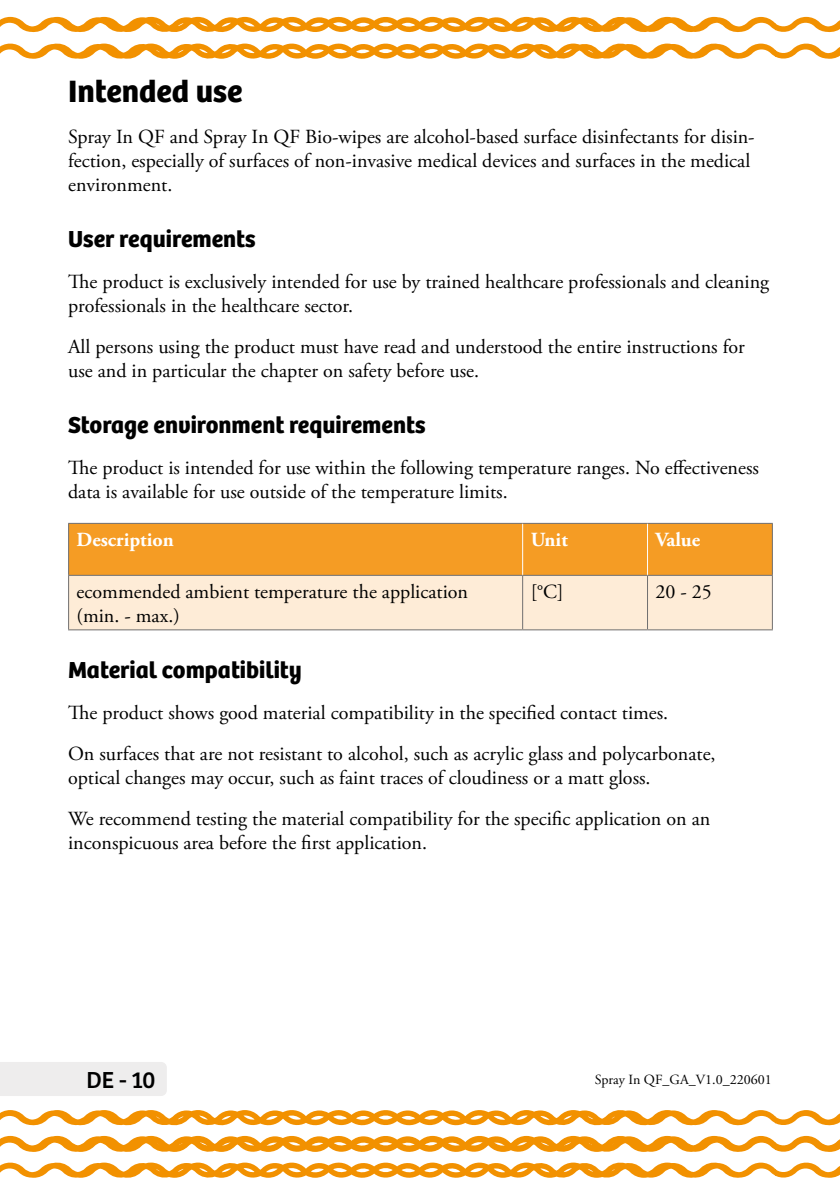
<style>
.page{position:relative;width:840px;height:1191px;background:#fff}
.page>*{position:absolute;margin:0;border:0;box-sizing:border-box;transform-origin:0 0}
.t1{font:700 32px "Bree";color:#000}
.t2{font:700 24px "Bree";color:#000}
.t3{font:24px "Bree";color:#000}
.t4{font:20px/24px "Adobe Garamond Pro";color:#000}
.t5{font:700 20px "Adobe Garamond Pro";color:#fff}
.t6{font:14px "Adobe Garamond Pro";color:#000}
</style>
<div class="page">
<svg style="left:0;top:16px;width:839px;height:17px"></svg>
<svg style="left:0;top:43px;width:839px;height:16px"></svg>
<svg style="left:0;top:1162px;width:839px;height:15px"></svg>
<svg style="left:0;top:1110px;width:839px;height:16px"></svg>
<svg style="left:0;top:1135px;width:839px;height:17px"></svg>
<div style="left:0;top:1062px;width:167px;height:34px;background:#eeeded"></div>
<svg style="left:69px;top:524px;width:702px;height:105px;background:#f9c47f"></svg>
<hr style="left:68px;top:523px;width:454px;height:1px;background:#706f6f">
<hr style="left:68px;top:524px;width:1px;height:51px;background:#706f6f">
<hr style="left:522px;top:523px;width:125px;height:1px;background:#706f6f">
<hr style="left:647px;top:523px;width:125px;height:1px;background:#706f6f">
<hr style="left:771px;top:524px;width:1px;height:51px;background:#706f6f">
<hr style="left:68px;top:575px;width:454px;height:1px;background:#706f6f">
<hr style="left:68px;top:576px;width:1px;height:53px;background:#706f6f">
<hr style="left:522px;top:575px;width:125px;height:1px;background:#706f6f">
<hr style="left:522px;top:576px;width:1px;height:53px;background:#706f6f">
<hr style="left:647px;top:575px;width:125px;height:1px;background:#706f6f">
<hr style="left:646px;top:576px;width:1px;height:53px;background:#706f6f">
<hr style="left:771px;top:576px;width:1px;height:53px;background:#706f6f">
<hr style="left:68px;top:629px;width:454px;height:1px;background:#706f6f">
<hr style="left:522px;top:629px;width:125px;height:1px;background:#706f6f">
<hr style="left:647px;top:629px;width:125px;height:1px;background:#706f6f">
<hr style="left:522px;top:524px;width:1px;height:51px;background:#fff">
<hr style="left:646px;top:524px;width:1px;height:51px;background:#fff">
<h1 class="t1" style="left:68px;top:66px;width:176px">Intended use</h1>
<p class="t4" style="left:68px;top:126px;width:687px">Spray In QF and Spray In QF Bio-wipes are alcohol-based surface disinfectants for disin&shy;fection, especially of surfaces of non-invasive medical devices and surfaces in the medical environment.</p>
<p class="t2" style="left:68px;top:220px;width:189px">User requirements</p>
<p class="t4" style="left:68px;top:270px;width:702px">The product is exclusively intended for use by trained healthcare professionals and cleaning professionals in the healthcare sector.</p>
<p class="t4" style="left:68px;top:335px;width:678px">All persons using the product must have read and understood the entire instructions for use and in particular the chapter on safety before use.</p>
<p class="t2" style="left:68px;top:406px;width:358px">Storage environment requirements</p>
<p class="t4" style="left:68px;top:456px;width:692px">The product is intended for use within the following temperature ranges. No effectiveness data is available for use outside of the temperature limits.</p>
<p class="t5" style="left:77px;top:528px;width:99px">Description</p>
<p class="t5" style="left:530px;top:528px;width:39px">Unit</p>
<p class="t5" style="left:655px;top:528px;width:46px">Value</p>
<p class="t4" style="left:77px;top:580px;width:393px">ecommended ambient temperature the application (min. - max.)</p>
<p class="t4" style="left:530px;top:580px;width:34px">[°C]</p>
<p class="t4" style="left:655px;top:580px;width:58px">20 - 25</p>
<p class="t2" style="left:68px;top:651px;width:235px">Material compatibility</p>
<p class="t4" style="left:68px;top:693px;width:648px;line-height:41px">The product shows good material compatibility in the specified contact times.<br>On surfaces that are not resistant to alcohol, such as acrylic glass and polycarbonate,</p>
<p class="t4" style="left:68px;top:758px;width:643px;line-height:41px">optical changes may occur, such as faint traces of cloudiness or a matt gloss.<br>We recommend testing the material compatibility for the specific application on an</p>
<p class="t4" style="left:68px;top:831px;width:360px">inconspicuous area before the first application.</p>
<p class="t3" style="left:86px;top:1061px;width:71px">DE - 10</p>
<p class="t6" style="left:594px;top:1071px;width:178px">Spray In QF_GA_V1.0_220601</p>
</div>
